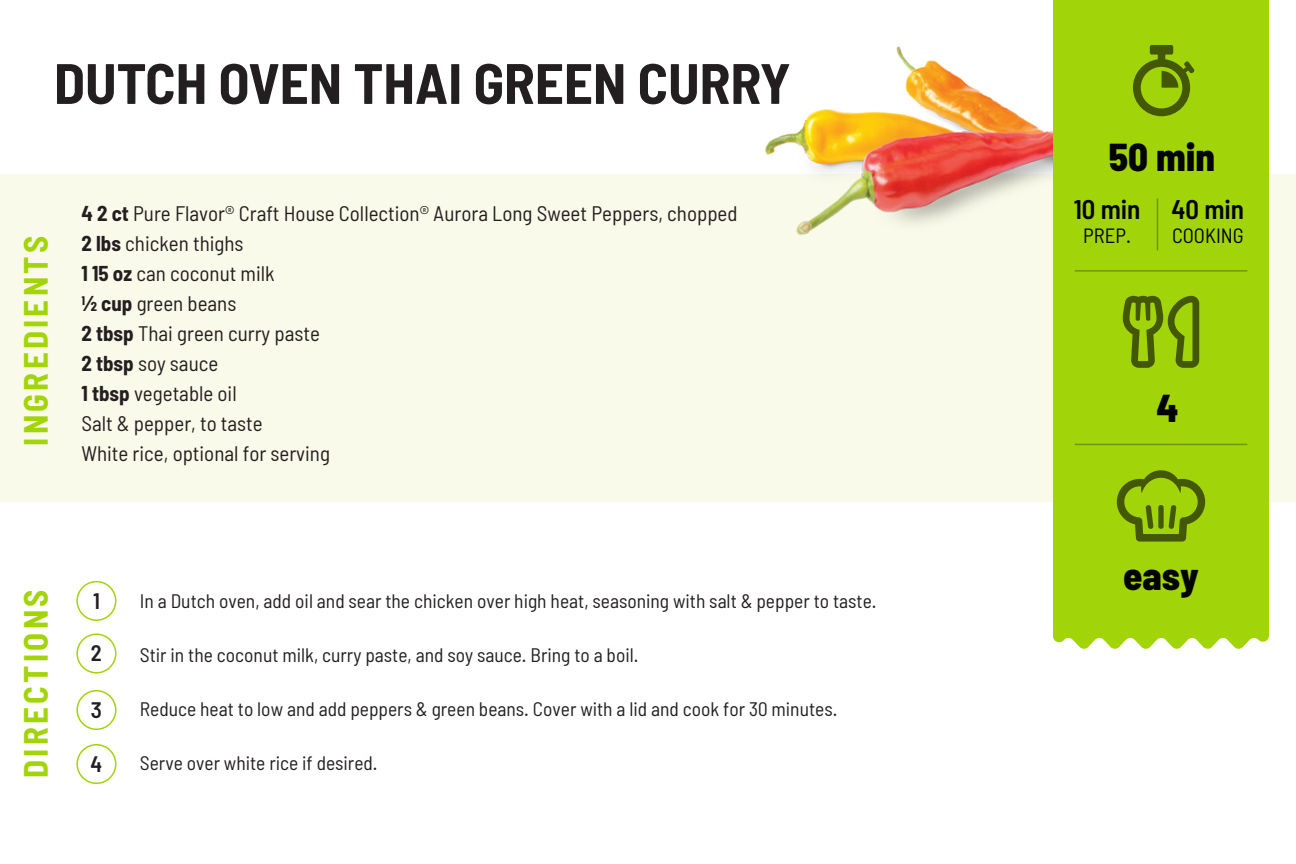
<style>
.page{position:relative;width:1296px;height:864px;background:#fff}
.page>*{position:absolute;margin:0;border:0;box-sizing:border-box;transform-origin:0 0}
.t1{font:700 semi-condensed 57px "Barlow";color:#231f20}
.t2{font:800 semi-condensed 39px "Barlow";color:#040503}
.t3{font:700 semi-condensed 33px "Barlow";letter-spacing:.1em;color:#a2d40a}
.t4{font:600 semi-condensed 27px "Barlow";color:#040503}
.t5{font:600 semi-condensed 22.5px "Barlow";color:#231f20}
.t6{font:semi-condensed 21px/30px "Barlow";color:#231f20}
.t7{font:semi-condensed 20.7px "Barlow";color:#040503}
.t8{font:semi-condensed 19.5px "Barlow";color:#231f20}
.s1{font-weight:700}
</style>
<div class="page">
<img style="left:765px;top:46px;width:288px;height:128px">
<div style="left:0;top:174px;width:1296px;height:328px;background:#fafaea"></div>
<div style="left:1053px;top:0;width:216px;height:649px;background:#a2d40a"></div>
<svg style="left:1123px;top:296px;width:76px;height:72px;background:#779c07"></svg>
<svg style="left:1117px;top:470px;width:88px;height:72px;background:#82aa08"></svg>
<div style="left:1158px;top:505px;width:6px;height:24px;background:#435705;border-radius:2px"></div>
<svg style="left:1133px;top:45px;width:61px;height:71px;background:#7ba107"></svg>
<hr style="left:1075px;top:270px;width:172px;height:2px;background:#040503">
<hr style="left:1075px;top:444px;width:172px;height:1px;background:#040503">
<hr style="left:1157px;top:199px;width:1px;height:51px;background:#040503">
<div style="left:76px;top:581px;width:40px;height:40px;border:2px solid #a2d40a;border-radius:50%"></div>
<div style="left:76px;top:633px;width:40px;height:41px;border:2px solid #a2d40a;border-radius:50%"></div>
<div style="left:76px;top:690px;width:40px;height:40px;border:2px solid #a2d40a;border-radius:50%"></div>
<div style="left:76px;top:744px;width:40px;height:40px;border:2px solid #a2d40a;border-radius:50%"></div>
<h1 class="t1" style="left:54px;top:48px;width:738px">DUTCH OVEN THAI GREEN CURRY</h1>
<h3 class="t3" style="left:15px;top:446px;width:211px;rotate:-90deg">INGREDIENTS</h3>
<p class="t6" style="left:81px;top:198px;width:658px"><span class="s1">4 2 ct</span> Pure Flavor® Craft House Collection® Aurora Long Sweet Peppers, chopped<br><span class="s1">2 lbs</span> chicken thighs<br><span class="s1">1 15 oz</span> can coconut milk<br><span class="s1">½ cup</span> green beans<br><span class="s1">2 tbsp</span> Thai green curry paste<br><span class="s1">2 tbsp</span> soy sauce<br><span class="s1">1 tbsp</span> vegetable oil<br>Salt &amp; pepper, to taste<br>White rice, optional for serving</p>
<h3 class="t3" style="left:15px;top:778px;width:190px;rotate:-90deg">DIRECTIONS</h3>
<p class="t5" style="left:93px;top:587px;width:8px">1</p>
<p class="t5" style="left:91px;top:639px;width:12px">2</p>
<p class="t5" style="left:91px;top:696px;width:13px">3</p>
<p class="t5" style="left:91px;top:750px;width:13px">4</p>
<p class="t8" style="left:140px;top:589px;width:738px">In a Dutch oven, add oil and sear the chicken over high heat, seasoning with salt &amp; pepper to taste.</p>
<p class="t8" style="left:140px;top:643px;width:500px">Stir in the coconut milk, curry paste, and soy sauce. Bring to a boil.</p>
<p class="t8" style="left:140px;top:697px;width:699px">Reduce heat to low and add peppers &amp; green beans. Cover with a lid and cook for 30 minutes.</p>
<p class="t8" style="left:140px;top:751px;width:239px">Serve over white rice if desired.</p>
<h2 class="t2" style="left:1109px;top:133px;width:108px">50 min</h2>
<h3 class="t4" style="left:1074px;top:192px;width:68px">10 min</h3>
<p class="t7" style="left:1083px;top:223px;width:49px">PREP.</p>
<h3 class="t4" style="left:1172px;top:192px;width:74px">40 min</h3>
<p class="t7" style="left:1172px;top:223px;width:73px">COOKING</p>
<h2 class="t2" style="left:1156px;top:383px;width:24px">4</h2>
<h2 class="t2" style="left:1123px;top:552px;width:77px">easy</h2>
</div>
